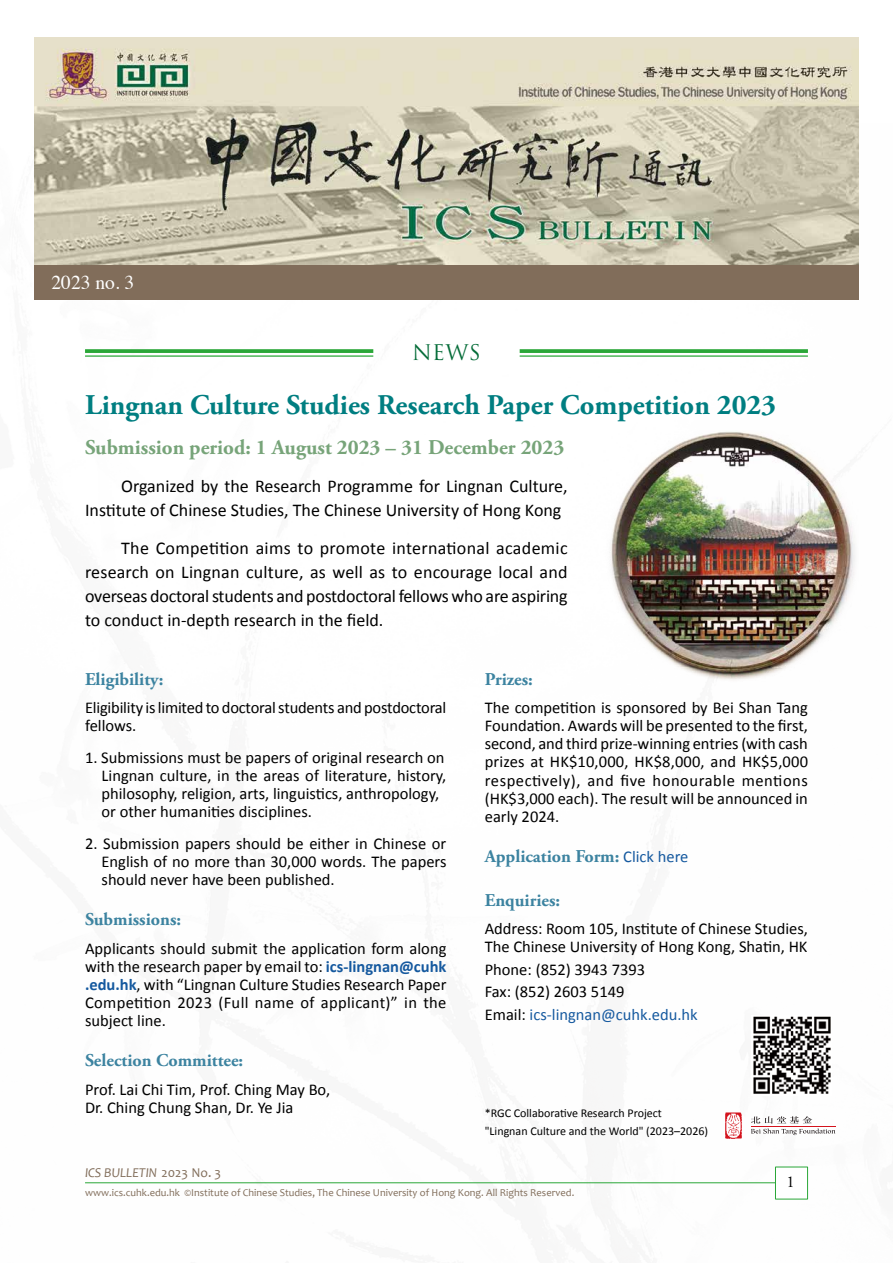
<style>
.page{position:relative;width:893px;height:1263px;background:#fff}
.page>*{position:absolute;margin:0;border:0;box-sizing:border-box;transform-origin:0 0}
.t1{font:700 28.5px "Adobe Garamond Pro";color:#007e81}
.t2{font:700 21px "Adobe Garamond Pro";color:#77a479}
.t3{font:21px "Trajan Pro";color:#046c38}
.t4{font:19.5px "Times";color:#fff}
.t5{font:18px/24px "Calibri";color:#000}
.t6{font:700 18px "Adobe Garamond Pro";color:#3c83a0}
.t7{font:16.5px/18px "Calibri";color:#000}
.t8{font:16.5px "Adobe Garamond Pro";color:#000}
.t9{font:italic 13.5px "Candara";color:#816d5a}
.t10{font:12px/18px "Calibri";color:#000}
.t11{font:10.5px "Candara";color:#816d5a}
.s1{font-weight:700;color:#15599f}
.s2{font-family:"Calibri";font-weight:400;font-size:16.5px;color:#15599f}
.s3{color:#15599f}
.s4{font-style:normal}
</style>
<div class="page">
<img style="left:610px;top:431px;width:245px;height:249px">
<svg style="left:751px;top:1116px;width:84px;height:19px"></svg>
<hr style="left:751px;top:1126px;width:85px;height:1px;background:#d4131d">
<img style="left:725px;top:1112px;width:17px;height:27px">
<img style="left:753px;top:1016px;width:78px;height:78px">
<div style="left:775px;top:1166px;width:33px;height:33px;background:#fff;border:1px solid #2aa738"></div>
<hr style="left:85px;top:1182px;width:690px;height:1px;background:#2aa738">
<div style="left:34px;top:264px;width:825px;height:36px;background:#816d5a"></div>
<img style="left:34px;top:37px;width:825px;height:227px">
<svg style="left:85px;top:349px;width:288px;height:4px"></svg>
<hr style="left:85px;top:355px;width:288px;height:2px;background:#2aa738">
<svg style="left:520px;top:349px;width:288px;height:4px"></svg>
<hr style="left:520px;top:355px;width:288px;height:2px;background:#2aa738">
<p class="t4" style="left:51px;top:265px;width:84px">2023 no. 3</p>
<p class="t3" style="left:412px;top:339px;width:70px">NEWS</p>
<h1 class="t1" style="left:85px;top:388px;width:693px">Lingnan Culture Studies Research Paper Competition 2023</h1>
<p class="t2" style="left:85px;top:435px;width:481px">Submission period: 1 August 2023 – 31 December 2023</p>
<p class="t5" style="left:85px;top:474px;width:484px;text-indent:36px">Organized by the Research Programme for Lingnan Culture,<br>Institute of Chinese Studies, The Chinese University of Hong Kong</p>
<p class="t5" style="left:85px;top:536px;width:484px;text-align:justify;text-indent:36px">The Competition aims to promote international academic research on Lingnan culture, as well as to encourage local and overseas doctoral students and postdoctoral fellows who are aspiring to conduct in-depth research in the field.</p>
<p class="t6" style="left:85px;top:669px;width:80px">Eligibility:</p>
<p class="t7" style="left:85px;top:699px;width:363px">Eligibility is limited to doctoral students and postdoctoral fellows.</p>
<p class="t7" style="left:102px;top:748px;width:346px;text-indent:-16px">1. Submissions must be papers of original research on Lingnan culture, in the areas of literature, history, philosophy, religion, arts, linguistics, anthropology, or other humanities disciplines.</p>
<p class="t7" style="left:102px;top:834px;width:346px;text-align:justify;text-indent:-16px">2. Submission papers should be either in Chinese or English of no more than 30,000 words. The papers should never have been published.</p>
<p class="t6" style="left:85px;top:909px;width:98px">Submissions:</p>
<p class="t7" style="left:85px;top:939px;width:363px;text-align:justify">Applicants should submit the application form along with the research paper by email to: <span class="s1">ics-lingnan@cuhk .edu.hk</span>, with “Lingnan Culture Studies Research Paper Competition 2023 (Full name of applicant)” in the subject line.</p>
<p class="t6" style="left:85px;top:1050px;width:160px">Selection Committee:</p>
<p class="t7" style="left:85px;top:1080px;width:247px">Prof. Lai Chi Tim, Prof. Ching May Bo,<br>Dr. Ching Chung Shan, Dr. Ye Jia</p>
<p class="t6" style="left:485px;top:669px;width:50px">Prizes:</p>
<p class="t7" style="left:485px;top:699px;width:325px;text-align:justify">The competition is sponsored by Bei Shan Tang Foundation. Awards will be presented to the first, second, and third prize-winning entries (with cash prizes at HK$10,000, HK$8,000, and HK$5,000 respectively), and five honourable mentions (HK$3,000 each). The result will be announced in early 2024.</p>
<p class="t6" style="left:485px;top:846px;width:205px">Application Form: <span class="s2">Click here</span></p>
<p class="t6" style="left:485px;top:889px;width:77px">Enquiries:</p>
<p class="t7" style="left:485px;top:919px;width:325px">Address: Room 105, Institute of Chinese Studies,<br>The Chinese University of Hong Kong, Shatin, HK</p>
<p class="t7" style="left:485px;top:958px;width:214px;line-height:22.5px">Phone: (852) 3943 7393<br>Fax: (852) 2603 5149<br>Email: <span class="s3">ics-lingnan@cuhk.edu.hk</span></p>
<p class="t10" style="left:485px;top:1104px;width:225px">*RGC Collaborative Research Project<br>"Lingnan Culture and the World" (2023–2026)</p>
<p class="t9" style="left:85px;top:1164px;width:138px">ICS BULLETIN <span class="s4">2023 No. 3</span></p>
<p class="t11" style="left:85px;top:1186px;width:491px">www.ics.cuhk.edu.hk ©Institute of Chinese Studies, The Chinese University of Hong Kong. All Rights Reserved.</p>
<p class="t8" style="left:787px;top:1172px;width:10px">1</p>
</div>
